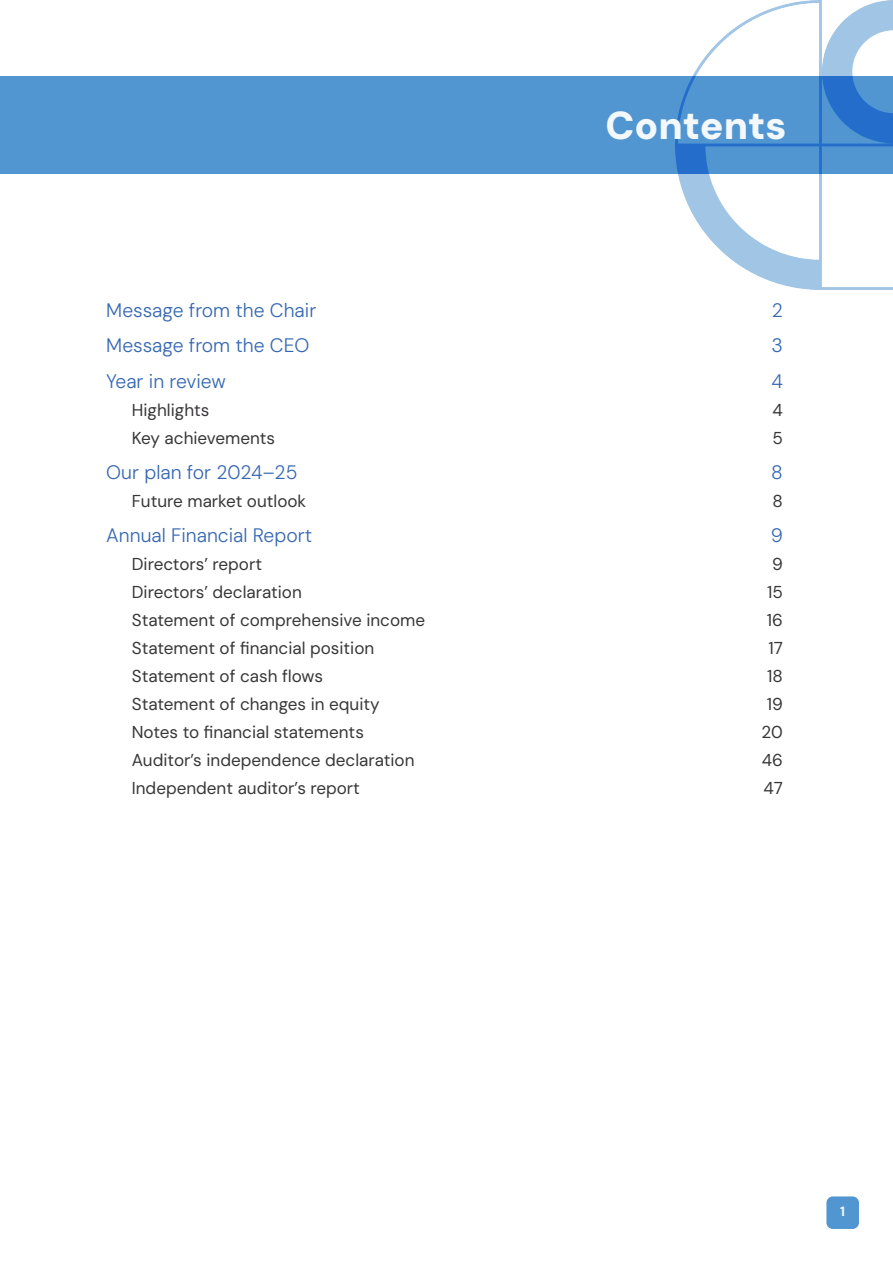
<style>
.page{position:relative;width:893px;height:1263px;background:#fff}
.page>*{position:absolute;margin:0;border:0;box-sizing:border-box;transform-origin:0 0}
.t1{font:900 39px "DM Sans";color:#f3f8fc}
.t2{font:300 19.5px "DM Sans";color:#3668b2}
.t3{font:17.25px "DM Sans";color:#383638}
.t4{font:700 13.5px "DM Sans";color:#f3f8fc}
</style>
<div class="page">
<div style="left:826px;top:1196px;width:33px;height:33px;background:#5296d1;border-radius:6px"></div>
<div style="left:0;top:77px;width:893px;height:97px;background:#5296d1"></div>
<img style="left:676px;top:0;width:217px;height:289px">
<h1 class="t1" style="left:605px;top:101px;width:183px">Contents</h1>
<p class="t2" style="left:106px;top:298px;width:211px">Message from the Chair</p>
<p class="t2" style="left:772px;top:298px;width:13px">2</p>
<p class="t2" style="left:106px;top:333px;width:205px">Message from the CEO</p>
<p class="t2" style="left:771px;top:333px;width:13px">3</p>
<p class="t2" style="left:106px;top:369px;width:121px">Year in review</p>
<p class="t2" style="left:771px;top:369px;width:13px">4</p>
<p class="t3" style="left:132px;top:399px;width:79px">Highlights</p>
<p class="t3" style="left:772px;top:399px;width:12px">4</p>
<p class="t3" style="left:132px;top:427px;width:145px">Key achievements</p>
<p class="t3" style="left:772px;top:427px;width:12px">5</p>
<p class="t2" style="left:106px;top:460px;width:193px">Our plan for 2024–25</p>
<p class="t2" style="left:771px;top:460px;width:13px">8</p>
<p class="t3" style="left:132px;top:490px;width:176px">Future market outlook</p>
<p class="t3" style="left:772px;top:490px;width:12px">8</p>
<p class="t2" style="left:106px;top:523px;width:207px">Annual Financial Report</p>
<p class="t2" style="left:771px;top:523px;width:14px">9</p>
<p class="t3" style="left:132px;top:553px;width:132px">Directors’ report</p>
<p class="t3" style="left:772px;top:553px;width:12px">9</p>
<p class="t3" style="left:132px;top:581px;width:172px">Directors’ declaration</p>
<p class="t3" style="left:767px;top:581px;width:17px">15</p>
<p class="t3" style="left:132px;top:609px;width:295px">Statement of comprehensive income</p>
<p class="t3" style="left:767px;top:609px;width:18px">16</p>
<p class="t3" style="left:132px;top:637px;width:244px">Statement of financial position</p>
<p class="t3" style="left:768px;top:637px;width:16px">17</p>
<p class="t3" style="left:132px;top:665px;width:193px">Statement of cash flows</p>
<p class="t3" style="left:767px;top:665px;width:17px">18</p>
<p class="t3" style="left:132px;top:693px;width:249px">Statement of changes in equity</p>
<p class="t3" style="left:767px;top:693px;width:18px">19</p>
<p class="t3" style="left:132px;top:721px;width:234px">Notes to financial statements</p>
<p class="t3" style="left:761px;top:721px;width:23px">20</p>
<p class="t3" style="left:132px;top:749px;width:284px">Auditor’s independence declaration</p>
<p class="t3" style="left:762px;top:749px;width:23px">46</p>
<p class="t3" style="left:132px;top:777px;width:230px">Independent auditor’s report</p>
<p class="t3" style="left:763px;top:777px;width:21px">47</p>
<p class="t4" style="left:840px;top:1203px;width:6px">1</p>
</div>
